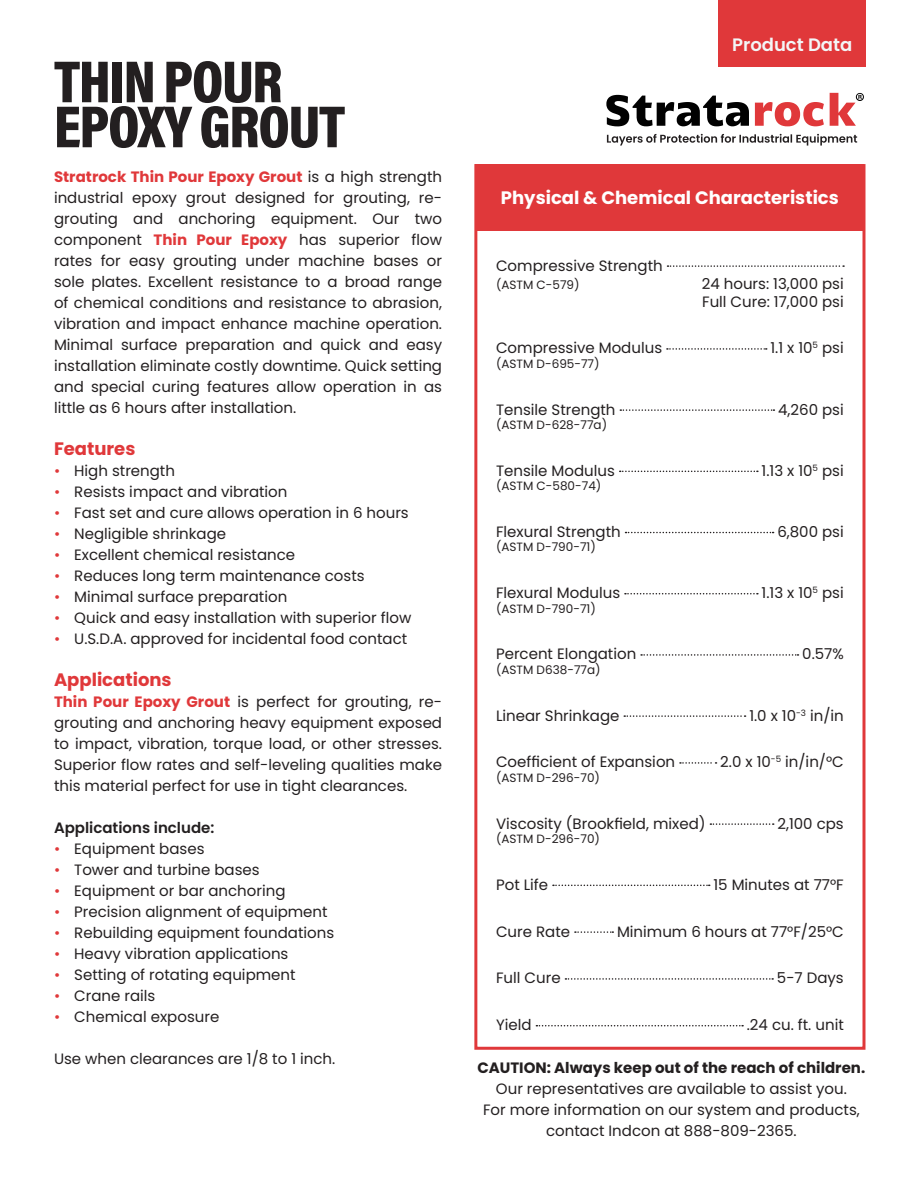
<style>
.page{position:relative;width:918px;height:1188px;background:#fff}
.page>*{position:absolute;margin:0;border:0;box-sizing:border-box;transform-origin:0 0}
.t1{font:60px "Acumin Variable Concept";letter-spacing:-.02em;color:#231f20}
.t2{font:700 18px "Poppins";color:#fff}
.t3{font:700 18px "Poppins";color:#e0383a}
.t4{font:600 18px "Poppins";color:#f3f6f7}
.t5{font:15px/21px "Poppins";color:#231f20;text-align:justify}
.t6{font:700 15px "Poppins";color:#231f20}
.t7{font:600 15px "Poppins";color:#231f20}
.t8{font:12px "Poppins";color:#231f20}
.s1{font-weight:700;color:#e0383a}
.s2{color:#e0383a}
</style>
<div class="page">
<div style="left:476px;top:164px;width:388px;height:66px;background:#e0383a"></div>
<div style="left:718px;top:0;width:148px;height:66px;background:#e0383a"></div>
<svg style="left:606px;top:95px;width:143px;height:31px"></svg>
<svg style="left:755px;top:102px;width:69px;height:24px"></svg>
<svg style="left:830px;top:93px;width:34px;height:33px"></svg>
<svg style="left:607px;top:134px;width:250px;height:12px"></svg>
<div style="left:474px;top:164px;width:392px;height:886px;border:3px solid #e0383a"></div>
<svg style="left:668px;top:265px;width:176px;height:2px"></svg>
<svg style="left:667px;top:348px;width:100px;height:2px"></svg>
<svg style="left:620px;top:409px;width:154px;height:2px"></svg>
<svg style="left:620px;top:471px;width:138px;height:1px"></svg>
<svg style="left:626px;top:532px;width:148px;height:1px"></svg>
<svg style="left:625px;top:593px;width:133px;height:1px"></svg>
<svg style="left:641px;top:654px;width:157px;height:2px"></svg>
<svg style="left:624px;top:715px;width:122px;height:2px"></svg>
<svg style="left:680px;top:762px;width:37px;height:2px"></svg>
<svg style="left:710px;top:823px;width:64px;height:2px"></svg>
<svg style="left:553px;top:885px;width:157px;height:1px"></svg>
<svg style="left:575px;top:931px;width:38px;height:2px"></svg>
<svg style="left:565px;top:978px;width:208px;height:2px"></svg>
<svg style="left:536px;top:1025px;width:207px;height:1px"></svg>
<p class="t1" style="left:54px;top:40px;width:230px">THIN POUR</p>
<p class="t1" style="left:54px;top:85px;width:293px">EPOXY GROUT</p>
<p class="t5" style="left:54px;top:166px;width:390px"><span class="s1">Stratrock Thin Pour Epoxy Grout</span> is a high strength industrial epoxy grout designed for grouting, re&shy;grouting and anchoring equipment. Our two component <span class="s1">Thin Pour Epoxy</span> has superior flow rates for easy grouting under machine bases or sole plates. Excellent resistance to a broad range of chemical conditions and resistance to abrasion, vibration and impact enhance machine operation.<br>Minimal surface preparation and quick and easy installation eliminate costly downtime. Quick setting and special curing features allow operation in as little as 6 hours after installation.</p>
<p class="t3" style="left:54px;top:438px;width:83px">Features</p>
<p class="t5" style="left:54px;top:460px;width:123px"><span class="s2">•</span> High strength</p>
<p class="t5" style="left:54px;top:481px;width:235px"><span class="s2">•</span> Resists impact and vibration</p>
<p class="t5" style="left:54px;top:502px;width:356px"><span class="s2">•</span> Fast set and cure allows operation in 6 hours</p>
<p class="t5" style="left:54px;top:523px;width:174px"><span class="s2">•</span> Negligible shrinkage</p>
<p class="t5" style="left:54px;top:544px;width:243px"><span class="s2">•</span> Excellent chemical resistance</p>
<p class="t5" style="left:54px;top:565px;width:312px"><span class="s2">•</span> Reduces long term maintenance costs</p>
<p class="t5" style="left:54px;top:586px;width:235px"><span class="s2">•</span> Minimal surface preparation</p>
<p class="t5" style="left:54px;top:607px;width:359px"><span class="s2">•</span> Quick and easy installation with superior flow</p>
<p class="t5" style="left:54px;top:628px;width:355px"><span class="s2">•</span> U.S.D.A. approved for incidental food contact</p>
<p class="t3" style="left:54px;top:669px;width:119px">Applications</p>
<p class="t5" style="left:54px;top:691px;width:390px"><span class="s1">Thin Pour Epoxy Grout</span> is perfect for grouting, re&shy;grouting and anchoring heavy equipment exposed to impact, vibration, torque load, or other stresses.<br>Superior flow rates and self-leveling qualities make this material perfect for use in tight clearances.</p>
<p class="t7" style="left:54px;top:819px;width:162px">Applications include:</p>
<p class="t5" style="left:54px;top:838px;width:152px"><span class="s2">•</span> Equipment bases</p>
<p class="t5" style="left:54px;top:859px;width:207px"><span class="s2">•</span> Tower and turbine bases</p>
<p class="t5" style="left:54px;top:880px;width:233px"><span class="s2">•</span> Equipment or bar anchoring</p>
<p class="t5" style="left:54px;top:901px;width:275px"><span class="s2">•</span> Precision alignment of equipment</p>
<p class="t5" style="left:54px;top:922px;width:282px"><span class="s2">•</span> Rebuilding equipment foundations</p>
<p class="t5" style="left:54px;top:943px;width:236px"><span class="s2">•</span> Heavy vibration applications</p>
<p class="t5" style="left:54px;top:964px;width:243px"><span class="s2">•</span> Setting of rotating equipment</p>
<p class="t5" style="left:54px;top:985px;width:103px"><span class="s2">•</span> Crane rails</p>
<p class="t5" style="left:54px;top:1006px;width:167px"><span class="s2">•</span> Chemical exposure</p>
<p class="t5" style="left:54px;top:1048px;width:283px">Use when clearances are 1/8 to 1 inch.</p>
<p class="t4" style="left:732px;top:34px;width:122px">Product Data</p>
<p class="t2" style="left:501px;top:187px;width:339px">Physical &amp; Chemical Characteristics</p>
<p class="t5" style="left:496px;top:255px;width:168px">Compressive Strength</p>
<p class="t8" style="left:496px;top:277px;width:85px">(ASTM C-579)</p>
<p class="t5" style="left:702px;top:273px;width:144px">24 hours: 13,000 psi</p>
<p class="t5" style="left:702px;top:291px;width:143px">Full Cure: 17,000 psi</p>
<p class="t5" style="left:496px;top:338px;width:168px">Compressive Modulus</p>
<p class="t5" style="left:770px;top:338px;width:75px">1.1 x 10<sup>5</sup> psi</p>
<p class="t8" style="left:496px;top:357px;width:105px">(ASTM D-695-77)</p>
<p class="t5" style="left:496px;top:399px;width:121px">Tensile Strength</p>
<p class="t5" style="left:778px;top:399px;width:67px">4,260 psi</p>
<p class="t8" style="left:496px;top:418px;width:113px">(ASTM D-628-77a)</p>
<p class="t5" style="left:496px;top:460px;width:120px">Tensile Modulus</p>
<p class="t5" style="left:762px;top:460px;width:84px">1.13 x 10<sup>5</sup> psi</p>
<p class="t8" style="left:496px;top:479px;width:107px">(ASTM C-580-74)</p>
<p class="t5" style="left:496px;top:521px;width:126px">Flexural Strength</p>
<p class="t5" style="left:777px;top:521px;width:68px">6,800 psi</p>
<p class="t8" style="left:496px;top:540px;width:101px">(ASTM D-790-71)</p>
<p class="t5" style="left:496px;top:583px;width:126px">Flexural Modulus</p>
<p class="t5" style="left:762px;top:583px;width:84px">1.13 x 10<sup>5</sup> psi</p>
<p class="t8" style="left:496px;top:601px;width:101px">(ASTM D-790-71)</p>
<p class="t5" style="left:496px;top:644px;width:142px">Percent Elongation</p>
<p class="t5" style="left:802px;top:644px;width:43px">0.57%</p>
<p class="t8" style="left:496px;top:663px;width:106px">(ASTM D638-77a)</p>
<p class="t5" style="left:496px;top:705px;width:125px">Linear Shrinkage</p>
<p class="t5" style="left:749px;top:705px;width:96px">1.0 x 10<sup>-3</sup> in/in</p>
<p class="t5" style="left:496px;top:752px;width:181px">Coefficient of Expansion</p>
<p class="t5" style="left:720px;top:752px;width:125px">2.0 x 10<sup>-5</sup> in/in/°C</p>
<p class="t8" style="left:496px;top:771px;width:105px">(ASTM D-296-70)</p>
<p class="t5" style="left:496px;top:813px;width:211px">Viscosity (Brookfield, mixed)</p>
<p class="t5" style="left:778px;top:813px;width:68px">2,100 cps</p>
<p class="t8" style="left:496px;top:832px;width:105px">(ASTM D-296-70)</p>
<p class="t5" style="left:496px;top:874px;width:54px">Pot Life</p>
<p class="t5" style="left:713px;top:874px;width:132px">15 Minutes at 77°F</p>
<p class="t5" style="left:496px;top:921px;width:76px">Cure Rate</p>
<p class="t5" style="left:617px;top:921px;width:228px">Minimum 6 hours at 77°F/25°C</p>
<p class="t5" style="left:496px;top:968px;width:66px">Full Cure</p>
<p class="t5" style="left:777px;top:968px;width:68px">5-7 Days</p>
<p class="t5" style="left:496px;top:1015px;width:37px">Yield</p>
<p class="t5" style="left:747px;top:1015px;width:98px">.24 cu. ft. unit</p>
<p class="t6" style="left:477px;top:1059px;width:389px">CAUTION: Always keep out of the reach of children.</p>
<p class="t5" style="left:483px;top:1078px;width:378px;text-align:center">Our representatives are available to assist you.<br>For more information on our system and products, contact Indcon at 888-809-2365.</p>
</div>
